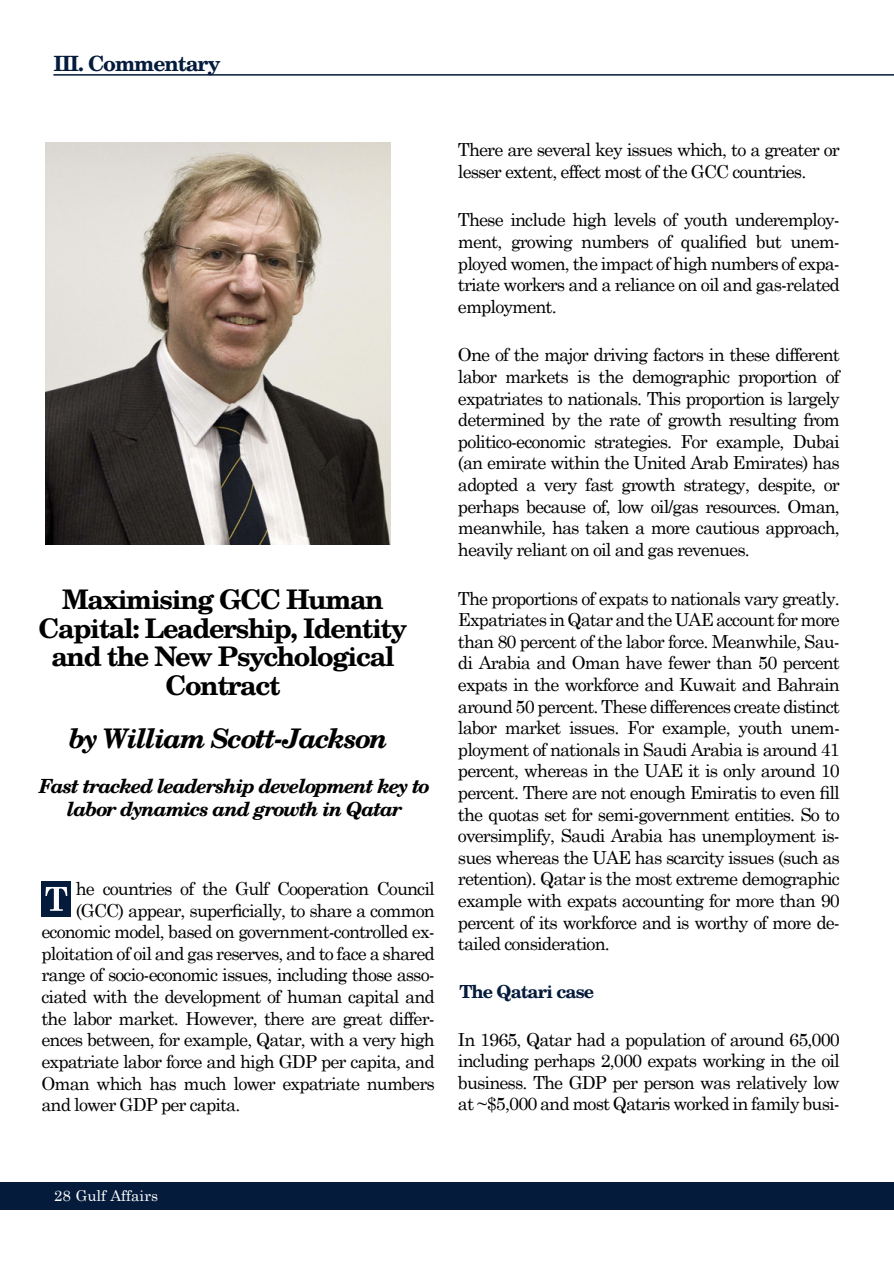
<style>
.page{position:relative;width:894px;height:1263px;background:#fff}
.page>*{position:absolute;margin:0;border:0;box-sizing:border-box;transform-origin:0 0}
.t1{font:700 27px/28.5px "Te X Gyre Schola";letter-spacing:-.05em;color:#000;text-align:center}
.t2{font:italic 700 27px "Te X Gyre Schola";letter-spacing:-.05em;color:#000}
.t3{font:700 21px "Te X Gyre Schola";letter-spacing:-.05em;color:#051b3c}
.t4{font:italic 700 19.5px/23.4px "Te X Gyre Schola";letter-spacing:-.05em;color:#000;text-align:center}
.t5{font:18px/21.6px "Century Schoolbook";letter-spacing:-.05em;color:#000;text-align:justify}
.t6{font:700 18px "Te X Gyre Schola";letter-spacing:-.05em;color:#051b3c}
.t7{font:15px "Century Schoolbook";color:#fff}
</style>
<div class="page">
<div style="left:0;top:1182px;width:893px;height:27px;background:#051b3c"></div>
<img style="left:45px;top:143px;width:345px;height:401px">
<div style="left:41px;top:881px;width:30px;height:35px;background:#051b3c"></div>
<svg style="left:45px;top:887px;width:22px;height:23px"></svg>
<hr style="left:53px;top:74px;width:840px;height:2px;background:#051b3c">
<p class="t3" style="left:53px;top:46px;width:169px">III. Commentary</p>
<h1 class="t1" style="left:39px;top:584px;width:370px">Maximising GCC Human<br>Capital: Leadership, Identity and the New Psychological<br>Contract</h1>
<h1 class="t2" style="left:69px;top:716px;width:321px">by William Scott-Jackson</h1>
<p class="t4" style="left:39px;top:773px;width:392px">Fast tracked leadership development key to labor dynamics and growth in Qatar</p>
<p class="t5" style="left:76px;top:877px;width:360px">he countries of the Gulf Cooperation Council</p>
<p class="t5" style="left:76px;top:899px;width:360px">(GCC) appear, superficially, to share a common</p>
<p class="t5" style="left:41px;top:920px;width:394px">economic model, based on government-controlled ex-</p>
<p class="t5" style="left:41px;top:942px;width:394px">ploitation of oil and gas reserves, and to face a shared</p>
<p class="t5" style="left:41px;top:963px;width:395px">range of socio-economic issues, including those asso-</p>
<p class="t5" style="left:41px;top:985px;width:394px">ciated with the development of human capital and</p>
<p class="t5" style="left:41px;top:1007px;width:394px">the labor market. However, there are great differ-</p>
<p class="t5" style="left:41px;top:1028px;width:394px">ences between, for example, Qatar, with a very high</p>
<p class="t5" style="left:41px;top:1050px;width:394px">expatriate labor force and high GDP per capita, and</p>
<p class="t5" style="left:41px;top:1071px;width:394px">Oman which has much lower expatriate numbers</p>
<p class="t5" style="left:41px;top:1093px;width:200px">and lower GDP per capita.</p>
<p class="t5" style="left:458px;top:138px;width:383px">There are several key issues which, to a greater or lesser extent, effect most of the GCC countries.</p>
<p class="t5" style="left:458px;top:209px;width:383px">These include high levels of youth underemploy&shy;ment, growing numbers of qualified but unem&shy;ployed women, the impact of high numbers of expa&shy;triate workers and a reliance on oil and gas-related employment.</p>
<p class="t5" style="left:458px;top:344px;width:383px">One of the major driving factors in these different labor markets is the demographic proportion of expatriates to nationals. This proportion is largely determined by the rate of growth resulting from politico-economic strategies. For example, Dubai (an emirate within the United Arab Emirates) has adopted a very fast growth strategy, despite, or perhaps because of, low oil/gas resources. Oman, meanwhile, has taken a more cautious approach, heavily reliant on oil and gas revenues.</p>
<p class="t5" style="left:458px;top:587px;width:383px">The proportions of expats to nationals vary greatly.<br>Expatriates in Qatar and the UAE account for more than 80 percent of the labor force. Meanwhile, Sau&shy;di Arabia and Oman have fewer than 50 percent expats in the workforce and Kuwait and Bahrain around 50 percent. These differences create distinct labor market issues. For example, youth unem&shy;ployment of nationals in Saudi Arabia is around 41 percent, whereas in the UAE it is only around 10 percent. There are not enough Emiratis to even fill the quotas set for semi-government entities. So to oversimplify, Saudi Arabia has unemployment is&shy;sues whereas the UAE has scarcity issues (such as retention). Qatar is the most extreme demographic example with expats accounting for more than 90 percent of its workforce and is worthy of more de&shy;tailed consideration.</p>
<p class="t6" style="left:459px;top:977px;width:136px">The Qatari case</p>
<p class="t5" style="left:458px;top:1027px;width:383px">In 1965, Qatar had a population of around 65,000 including perhaps 2,000 expats working in the oil business. The GDP per person was relatively low at ~$5,000 and most Qataris worked in family busi-</p>
<p class="t7" style="left:54px;top:1186px;width:105px">28 Gulf Affairs</p>
</div>
